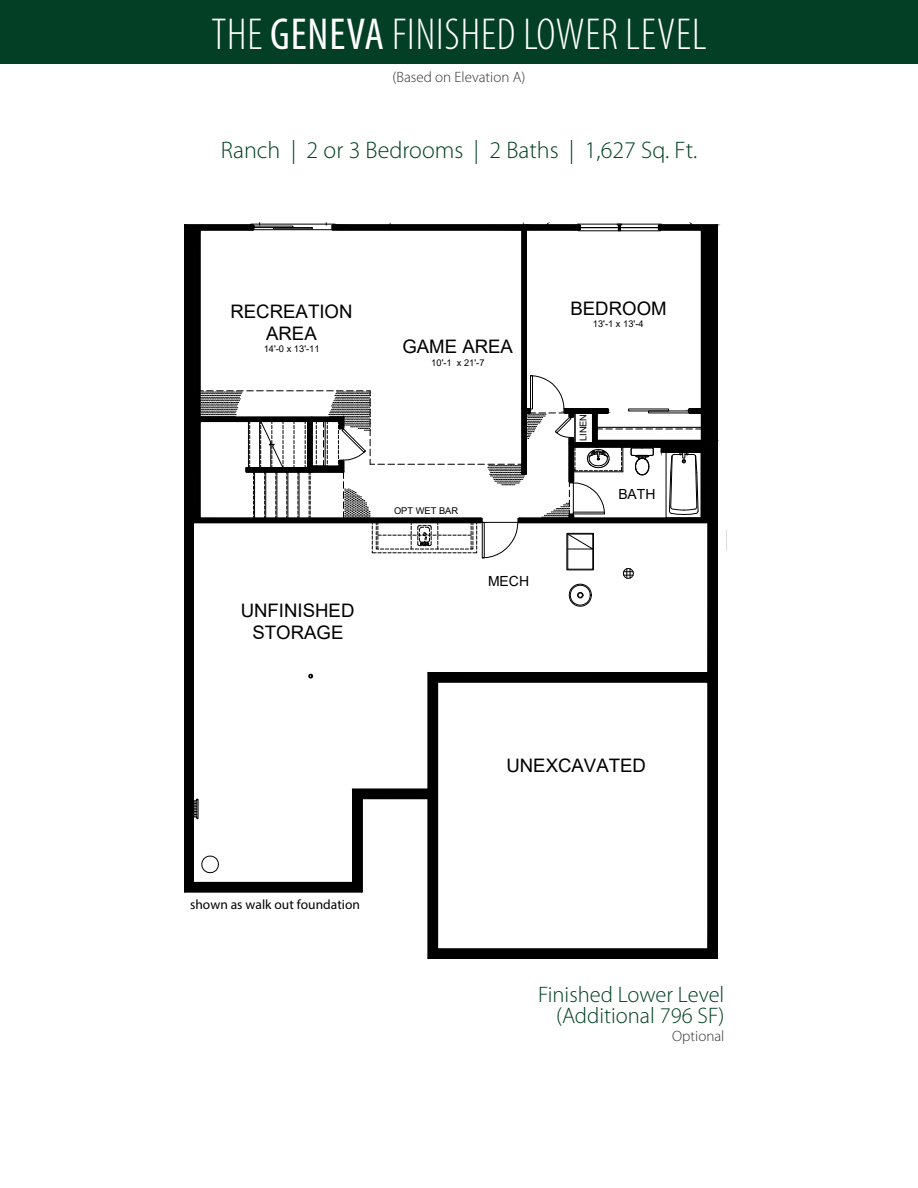
<style>
.page{position:relative;width:918px;height:1188px;background:#fff}
.page>*{position:absolute;margin:0;border:0;box-sizing:border-box;transform-origin:0 0}
.t1{font:300 condensed 45px "Myriad Pro";letter-spacing:.02em;color:#fff}
.t2{font:300 24px "Myriad Pro";color:#004023}
.t3{font:300 22.5px/21px "Myriad Pro";color:#004023;text-align:right}
.t4{font:18.6px/22.4px "Arial";color:#000;text-align:center}
.t5{font:300 15px "Myriad Pro";color:#333}
.t6{font:13.95px "Arial";color:#000}
.t7{font:13.5px "Myriad Pro";letter-spacing:.005em;color:#000}
.t8{font:9.3px "Arial";color:#000}
.s1{font-weight:400}
</style>
<div class="page">
<div style="left:0;top:0;width:918px;height:64px;background:#023f25"></div>
<svg style="left:185px;top:223px;width:534px;height:736px"></svg>
<h1 class="t1" style="left:212px;top:10px;width:497px">THE <span class="s1">GENEVA</span> FINISHED LOWER LEVEL</h1>
<p class="t5" style="left:393px;top:68px;width:134px">(Based on Elevation A)</p>
<p class="t2" style="left:221px;top:136px;width:478px">Ranch | 2 or 3 Bedrooms | 2 Baths | 1,627 Sq. Ft.</p>
<p class="t4" style="left:230px;top:300px;width:124px">RECREATION<br>AREA</p>
<p class="t8" style="left:264px;top:343px;width:57px">14'-0 x 13'-11</p>
<p class="t4" style="left:402px;top:336px;width:112px">GAME AREA</p>
<p class="t8" style="left:431px;top:356px;width:55px">10'-1 x 21'-7</p>
<p class="t4" style="left:241px;top:599px;width:115px">UNFINISHED<br>STORAGE</p>
<p class="t8" style="left:394px;top:505px;width:66px">OPT WET BAR</p>
<p class="t6" style="left:488px;top:572px;width:43px">MECH</p>
<p class="t4" style="left:570px;top:297px;width:98px">BEDROOM</p>
<p class="t8" style="left:593px;top:318px;width:52px">13'-1 x 13'-4</p>
<p class="t8" style="left:577px;top:441px;width:29px;rotate:-90deg">LINEN</p>
<p class="t6" style="left:618px;top:484px;width:39px">BATH</p>
<p class="t4" style="left:506px;top:755px;width:141px">UNEXCAVATED</p>
<p class="t7" style="left:190px;top:897px;width:172px">shown as walk out foundation</p>
<p class="t3" style="left:538px;top:985px;width:188px">Finished Lower Level (Additional 796 SF)</p>
<p class="t5" style="left:672px;top:1028px;width:54px">Optional</p>
</div>
